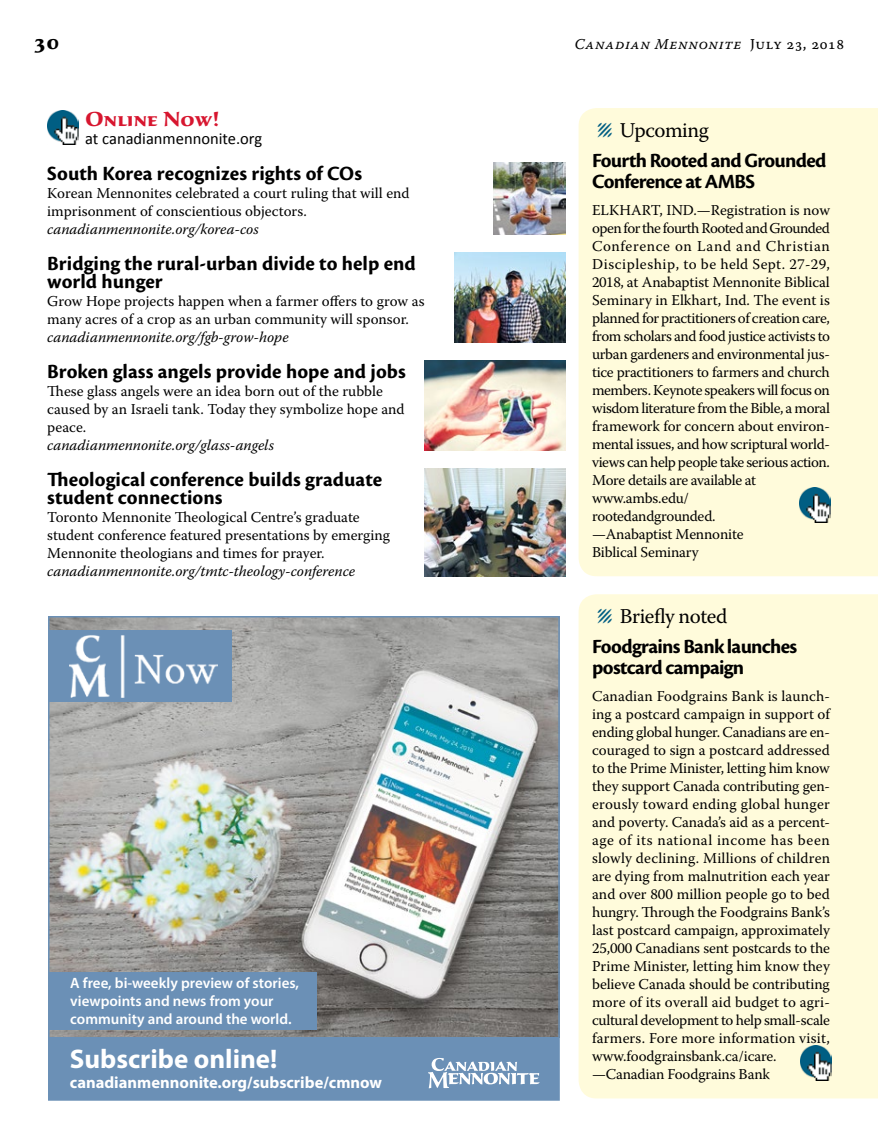
<style>
.page{position:relative;width:878px;height:1148px;background:#fff}
.page>*{position:absolute;margin:0;border:0;box-sizing:border-box;transform-origin:0 0}
.t1{font:700 27px "Myriad Pro";color:#fff}
.t2{font:700 21px/18px "Cronos Pro";color:#000}
.t3{font:700 21px/21px "Cronos Pro";letter-spacing:-.035em;color:#000}
.t4{font:700 21px/21px "Cronos Pro";letter-spacing:-.03em;color:#000}
.t5{font:21px "Warnock Pro";letter-spacing:-.02em;color:#000}
.t6{font:700 21px "Sava Pro";letter-spacing:-.01em;color:#d7162f}
.t7{font:700 21px "Sava Pro";color:#000}
.t8{font:700 16.5px "Myriad Pro";color:#fff}
.t9{font:16.5px "Calibri";color:#000}
.t10{font:15px/18px "Warnock Pro";letter-spacing:-.005em;color:#000}
.t11{font:italic 15px "Warnock Pro";color:#000}
.t12{font:600 15px/18px "Myriad Pro";color:#fff}
.t13{font:15px "Warnock Pro It Capt";letter-spacing:.035em;color:#000}
.s1{font-family:"Warnock Pro Capt"}
.s2{font-size:30px;color:#005e83}
</style>
<div class="page">
<img style="left:47px;top:110px;width:31px;height:35px">
<img style="left:51px;top:619px;width:506px;height:418px">
<div style="left:49px;top:972px;width:267px;height:58px;background:#6b90b6"></div>
<div style="left:49px;top:630px;width:183px;height:71px;background:#6b90b6"></div>
<img style="left:70px;top:635px;width:147px;height:62px">
<div style="left:49px;top:1037px;width:510px;height:63px;background:#6b90b6"></div>
<svg style="left:428px;top:1058px;width:111px;height:30px"></svg>
<div style="left:48px;top:616px;width:512px;height:484px;border:2px solid #6b90b6"></div>
<div style="left:578px;top:108px;width:300px;height:468px;background:#fffbdb"></div>
<div style="left:578px;top:594px;width:300px;height:504px;background:#fffbdb"></div>
<img style="left:800px;top:1045px;width:31px;height:35px">
<img style="left:799px;top:487px;width:31px;height:35px">
<img style="left:493px;top:162px;width:72px;height:72px">
<img style="left:454px;top:252px;width:111px;height:90px">
<img style="left:424px;top:360px;width:141px;height:90px">
<img style="left:424px;top:468px;width:141px;height:108px">
<h2 class="t7" style="left:34px;top:28px;width:27px">30</h2>
<p class="t13" style="left:574px;top:35px;width:271px">Canadian Mennonite <span class="s1">July 23, 2018</span></p>
<h2 class="t6" style="left:85px;top:105px;width:136px">Online Now!</h2>
<p class="t9" style="left:85px;top:128px;width:178px">at canadianmennonite.org</p>
<h2 class="t2" style="left:47px;top:165px;width:316px">South Korea recognizes rights of COs</h2>
<p class="t10" style="left:47px;top:184px;width:364px">Korean Mennonites celebrated a court ruling that will end imprisonment of conscientious objectors.</p>
<p class="t11" style="left:47px;top:220px;width:213px">canadianmennonite.org/korea-cos</p>
<h2 class="t2" style="left:47px;top:255px;width:370px">Bridging the rural-urban divide to help end world hunger</h2>
<p class="t10" style="left:47px;top:292px;width:379px">Grow Hope projects happen when a farmer offers to grow as many acres of a crop as an urban community will sponsor.</p>
<p class="t11" style="left:47px;top:328px;width:243px">canadianmennonite.org/fgb-grow-hope</p>
<h2 class="t2" style="left:47px;top:363px;width:360px">Broken glass angels provide hope and jobs</h2>
<p class="t10" style="left:47px;top:382px;width:359px">These glass angels were an idea born out of the rubble caused by an Israeli tank. Today they symbolize hope and peace.</p>
<p class="t11" style="left:47px;top:436px;width:228px">canadianmennonite.org/glass-angels</p>
<h2 class="t2" style="left:47px;top:471px;width:336px">Theological conference builds graduate student connections</h2>
<p class="t10" style="left:47px;top:508px;width:344px">Toronto Mennonite Theological Centre’s graduate student conference featured presentations by emerging<br>Mennonite theologians and times for prayer.</p>
<p class="t11" style="left:47px;top:562px;width:309px">canadianmennonite.org/tmtc-theology-conference</p>
<p class="t12" style="left:70px;top:973px;width:230px">A free, bi-weekly preview of stories, viewpoints and news from your community and around the world.</p>
<h1 class="t1" style="left:70px;top:1041px;width:209px">Subscribe online!</h1>
<p class="t8" style="left:70px;top:1071px;width:314px">canadianmennonite.org/subscribe/cmnow</p>
<h2 class="t5" style="left:596px;top:117px;width:114px"><span class="s2">Λ</span> Upcoming</h2>
<h2 class="t3" style="left:592px;top:150px;width:236px">Fourth Rooted and Grounded<br>Conference at AMBS</h2>
<p class="t10" style="left:592px;top:201px;width:239px">ELKHART, IND.—Registration is now open for the fourth Rooted and Grounded Conference on Land and Christian Discipleship, to be held Sept. 27-29, 2018, at Anabaptist Mennonite Biblical Seminary in Elkhart, Ind. The event is planned for practitioners of creation care, from scholars and food justice activists to urban gardeners and environmental jus&shy;tice practitioners to farmers and church members. Keynote speakers will focus on wisdom literature from the Bible, a moral framework for concern about environ&shy;mental issues, and how scriptural world&shy;views can help people take serious action.<br>More details are available at www.ambs.edu/<br>rootedandgrounded.<br>—Anabaptist Mennonite<br>Biblical Seminary</p>
<h2 class="t5" style="left:596px;top:603px;width:132px"><span class="s2">Λ</span> Briefly noted</h2>
<h2 class="t4" style="left:592px;top:636px;width:207px">Foodgrains Bank launches postcard campaign</h2>
<p class="t10" style="left:592px;top:687px;width:239px">Canadian Foodgrains Bank is launch&shy;ing a postcard campaign in support of ending global hunger. Canadians are en&shy;couraged to sign a postcard addressed to the Prime Minister, letting him know they support Canada contributing gen&shy;erously toward ending global hunger and poverty. Canada’s aid as a percent&shy;age of its national income has been slowly declining. Millions of children are dying from malnutrition each year and over 800 million people go to bed hungry. Through the Foodgrains Bank’s last postcard campaign, approximately 25,000 Canadians sent postcards to the Prime Minister, letting him know they believe Canada should be contributing more of its overall aid budget to agri&shy;cultural development to help small-scale farmers. Fore more information visit, www.foodgrainsbank.ca/icare. —Canadian Foodgrains Bank</p>
</div>
